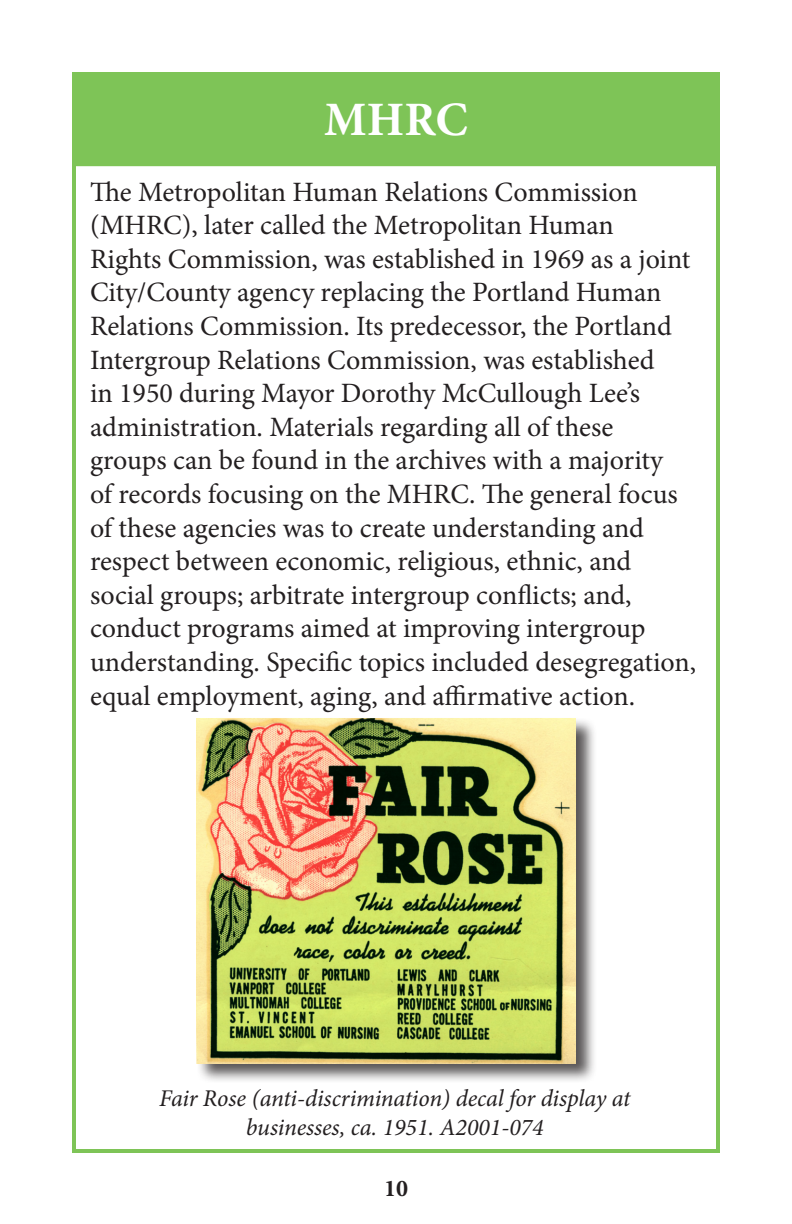
<style>
.page{position:relative;width:792px;height:1224px;background:#fff}
.page>*{position:absolute;margin:0;border:0;box-sizing:border-box;transform-origin:0 0}
.t1{font:700 48px "Minion Pro";color:#fff}
.t2{font:28px/33.6px "Minion Pro";color:#231f20}
.t3{font:italic 24px/28.8px "Minion Pro";letter-spacing:-.01em;color:#231f20;text-align:center}
.t4{font:700 24px "Minion Pro";color:#231f20}
</style>
<div class="page">
<div style="left:72px;top:162px;width:648px;height:991px;border:4px solid #7ec457"></div>
<div style="left:72px;top:72px;width:648px;height:95px;background:#7ec457"></div>
<div style="left:196px;top:717px;width:401px;height:367px;background:#231f20;opacity:.75"></div>
<img style="left:197px;top:718px;width:379px;height:345px">
<p class="t1" style="left:324px;top:86px;width:145px">MHRC</p>
<p class="t2" style="left:90px;top:175px;width:608px">The Metropolitan Human Relations Commission (MHRC), later called the Metropolitan Human<br>Rights Commission, was established in 1969 as a joint City/County agency replacing the Portland Human Relations Commission. Its predecessor, the Portland Intergroup Relations Commission, was established<br>in 1950 during Mayor Dorothy McCullough Lee’s administration. Materials regarding all of these groups can be found in the archives with a majority<br>of records focusing on the MHRC. The general focus of these agencies was to create understanding and respect between economic, religious, ethnic, and social groups; arbitrate intergroup conflicts; and, conduct programs aimed at improving intergroup understanding. Specific topics included desegregation, equal employment, aging, and affirmative action.</p>
<p class="t3" style="left:159px;top:1084px;width:473px">Fair Rose (anti-discrimination) decal for display at businesses, ca. 1951. A2001-074</p>
<p class="t4" style="left:384px;top:1172px;width:25px">10</p>
</div>
